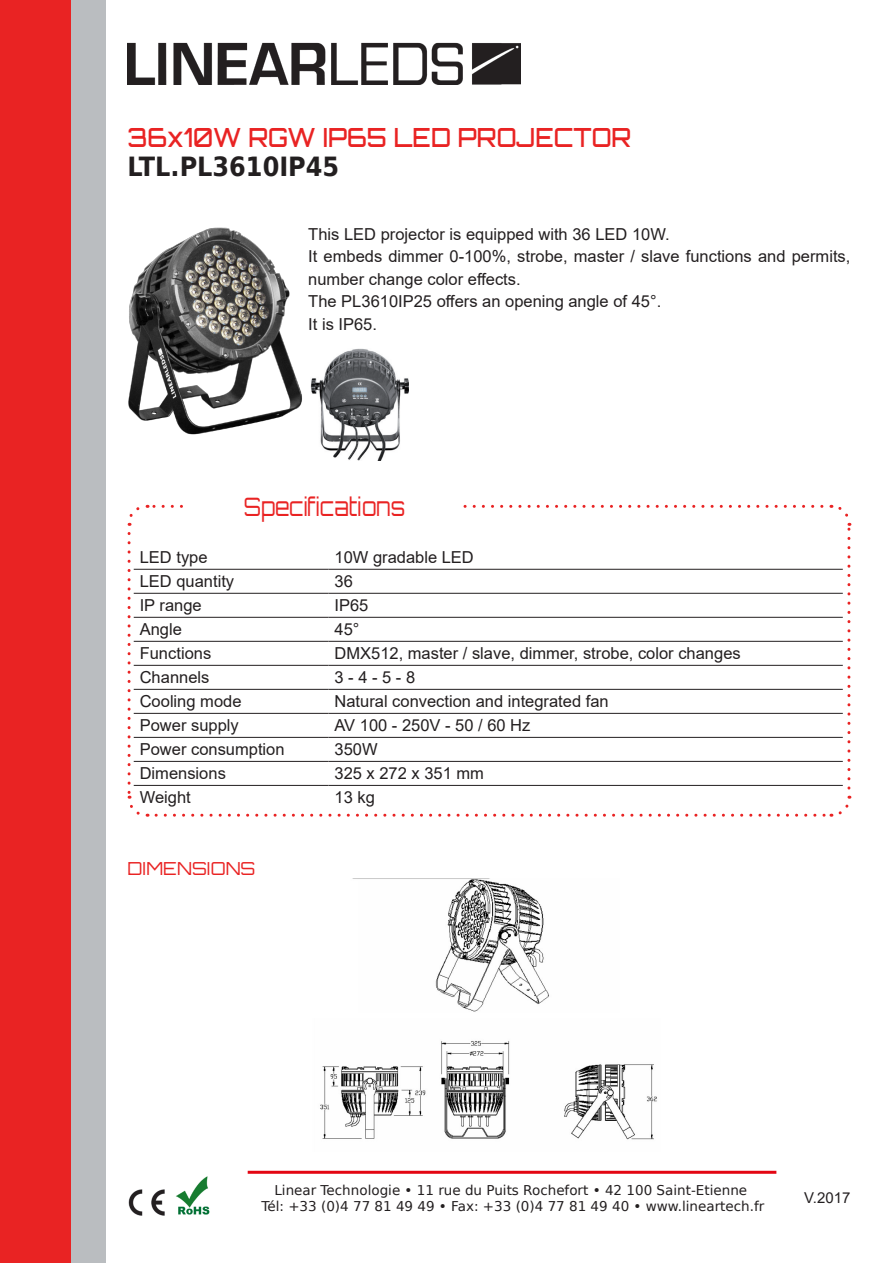
<style>
.page{position:relative;width:893px;height:1263px;background:#fff}
.page>*{position:absolute;margin:0;border:0;box-sizing:border-box;transform-origin:0 0}
.t1{font:500 26.4px "Orbitron";color:#e92323;scale:.91 1}
.t2{font:700 26.4px "Bitstream Vera Sans";color:#231f20;scale:.91 1}
.t3{font:300 25.35px "Orbitron";color:#e92323;scale:.83 1}
.t4{font:300 18px "Orbitron";color:#e92323}
.t5{font:16.5px/22.5px "Arial";color:#231f20}
.t6{font:15px "Arial";color:#231f20}
.t7{font:13.5px/16.2px "Bitstream Vera Sans";color:#231f20;text-align:center}
</style>
<div class="page">
<div style="left:0;top:0;width:73px;height:1263px;background:#e92323"></div>
<div style="left:72px;top:0;width:34px;height:1263px;background:#babdc0"></div>
<hr style="left:248px;top:1171px;width:528px;height:3px;background:#e30613">
<img style="left:176px;top:1176px;width:34px;height:39px">
<img style="left:128px;top:1189px;width:37px;height:27px">
<img style="left:128px;top:42px;width:393px;height:43px">
<img style="left:128px;top:227px;width:174px;height:207px">
<img style="left:310px;top:349px;width:98px;height:112px">
<svg style="left:127px;top:533px;width:21px;height:284px"></svg>
<svg style="left:156px;top:796px;width:696px;height:21px"></svg>
<svg style="left:831px;top:504px;width:20px;height:284px"></svg>
<svg style="left:127px;top:505px;width:695px;height:21px"></svg>
<div style="left:189px;top:496px;width:271px;height:24px;background:#fff"></div>
<hr style="left:134px;top:569px;width:194px;height:1px;background:#231f20">
<hr style="left:328px;top:569px;width:515px;height:1px;background:#231f20">
<hr style="left:134px;top:593px;width:194px;height:1px;background:#231f20">
<hr style="left:328px;top:593px;width:515px;height:1px;background:#231f20">
<hr style="left:134px;top:617px;width:194px;height:1px;background:#231f20">
<hr style="left:328px;top:617px;width:515px;height:1px;background:#231f20">
<hr style="left:134px;top:641px;width:194px;height:1px;background:#231f20">
<hr style="left:328px;top:641px;width:515px;height:1px;background:#231f20">
<hr style="left:134px;top:665px;width:194px;height:1px;background:#231f20">
<hr style="left:328px;top:665px;width:515px;height:1px;background:#231f20">
<hr style="left:134px;top:689px;width:194px;height:1px;background:#231f20">
<hr style="left:328px;top:689px;width:515px;height:1px;background:#231f20">
<hr style="left:134px;top:713px;width:194px;height:1px;background:#231f20">
<hr style="left:328px;top:713px;width:515px;height:1px;background:#231f20">
<hr style="left:134px;top:737px;width:194px;height:1px;background:#231f20">
<hr style="left:328px;top:737px;width:515px;height:1px;background:#231f20">
<hr style="left:134px;top:761px;width:194px;height:1px;background:#231f20">
<hr style="left:328px;top:761px;width:515px;height:1px;background:#231f20">
<hr style="left:134px;top:785px;width:194px;height:1px;background:#231f20">
<hr style="left:328px;top:785px;width:515px;height:1px;background:#231f20">
<img style="left:320px;top:878px;width:337px;height:262px">
<p class="t1" style="left:128px;top:121px;width:555px">36x10W RGW IP65 LED PROJECTOR</p>
<p class="t2" style="left:128px;top:151px;width:234px">LTL.PL3610IP45</p>
<p class="t5" style="left:308px;top:222px;width:363px">This LED projector is equipped with 36 LED 10W.</p>
<p class="t5" style="left:308px;top:245px;width:544px">It embeds dimmer 0-100%, strobe, master / slave functions and permits, number change color effects.</p>
<p class="t5" style="left:308px;top:290px;width:354px">The PL3610IP25 offers an opening angle of 45°.</p>
<p class="t5" style="left:308px;top:312px;width:70px">It is IP65.</p>
<p class="t3" style="left:244px;top:491px;width:196px">Specifications</p>
<p class="t5" style="left:140px;top:546px;width:69px">LED type</p>
<p class="t5" style="left:334px;top:546px;width:141px">10W gradable LED</p>
<p class="t5" style="left:140px;top:570px;width:96px">LED quantity</p>
<p class="t5" style="left:334px;top:570px;width:20px">36</p>
<p class="t5" style="left:140px;top:594px;width:64px">IP range</p>
<p class="t5" style="left:334px;top:594px;width:35px">IP65</p>
<p class="t5" style="left:140px;top:618px;width:44px">Angle</p>
<p class="t5" style="left:334px;top:618px;width:26px">45°</p>
<p class="t5" style="left:140px;top:642px;width:73px">Functions</p>
<p class="t5" style="left:334px;top:642px;width:408px">DMX512, master / slave, dimmer, strobe, color changes</p>
<p class="t5" style="left:140px;top:666px;width:71px">Channels</p>
<p class="t5" style="left:334px;top:666px;width:82px">3 - 4 - 5 - 8</p>
<p class="t5" style="left:140px;top:690px;width:103px">Cooling mode</p>
<p class="t5" style="left:334px;top:690px;width:276px">Natural convection and integrated fan</p>
<p class="t5" style="left:140px;top:714px;width:101px">Power supply</p>
<p class="t5" style="left:334px;top:714px;width:197px">AV 100 - 250V - 50 / 60 Hz</p>
<p class="t5" style="left:140px;top:738px;width:146px">Power consumption</p>
<p class="t5" style="left:334px;top:738px;width:45px">350W</p>
<p class="t5" style="left:140px;top:762px;width:88px">Dimensions</p>
<p class="t5" style="left:334px;top:762px;width:151px">325 x 272 x 351 mm</p>
<p class="t5" style="left:140px;top:786px;width:53px">Weight</p>
<p class="t5" style="left:334px;top:786px;width:42px">13 kg</p>
<p class="t4" style="left:128px;top:857px;width:129px">DIMENSIONS</p>
<p class="t7" style="left:261px;top:1182px;width:504px">Linear Technologie • 11 rue du Puits Rochefort • 42 100 Saint-Etienne<br>Tél: +33 (0)4 77 81 49 49 • Fax: +33 (0)4 77 81 49 40 • www.lineartech.fr</p>
<p class="t6" style="left:804px;top:1187px;width:48px">V.2017</p>
</div>
